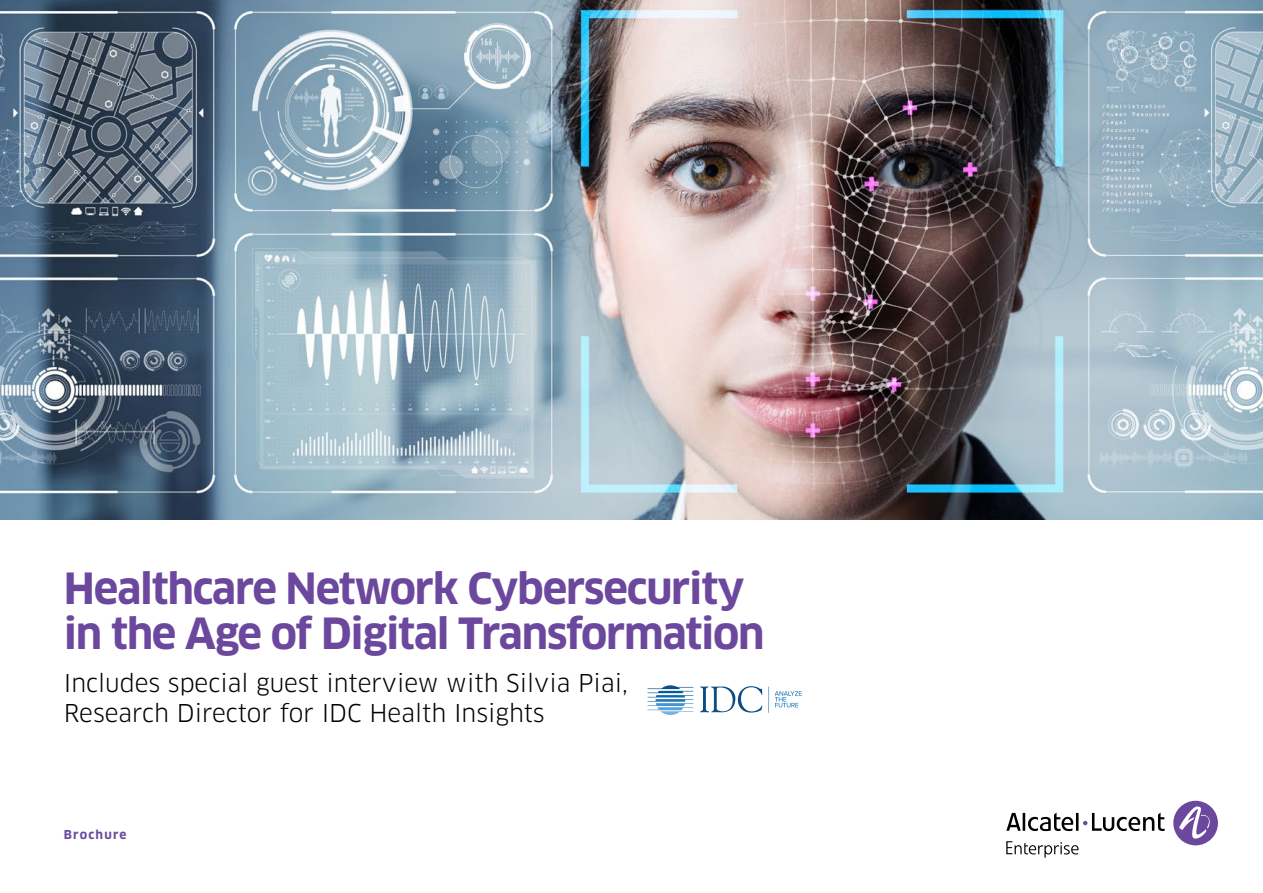
<style>
.page{position:relative;width:1263px;height:893px;background:#fff}
.page>*{position:absolute;margin:0;border:0;box-sizing:border-box;transform-origin:0 0}
.t1{font:700 42px/45px "Clan OT";letter-spacing:-.03em;color:#6b489d}
.t2{font:24px/30.8px "Clan OT";color:#000}
.t3{font:700 12px "Clan OT";letter-spacing:.1em;color:#6b489d}
</style>
<div class="page">
<svg style="left:1006px;top:801px;width:212px;height:57px"></svg>
<img style="left:0;top:0;width:1263px;height:520px">
<svg style="left:768px;top:687px;width:1px;height:26px"></svg>
<svg style="left:700px;top:686px;width:62px;height:27px"></svg>
<svg style="left:647px;top:685px;width:46px;height:30px"></svg>
<svg style="left:775px;top:691px;width:27px;height:16px"></svg>
<h1 class="t1" style="left:64px;top:566px;width:702px">Healthcare Network Cybersecurity in the Age of Digital Transformation</h1>
<p class="t2" style="left:64px;top:667px;width:566px">Includes special guest interview with Silvia Piai,<br>Research Director for IDC Health Insights</p>
<p class="t3" style="left:64px;top:827px;width:64px">Brochure</p>
</div>
